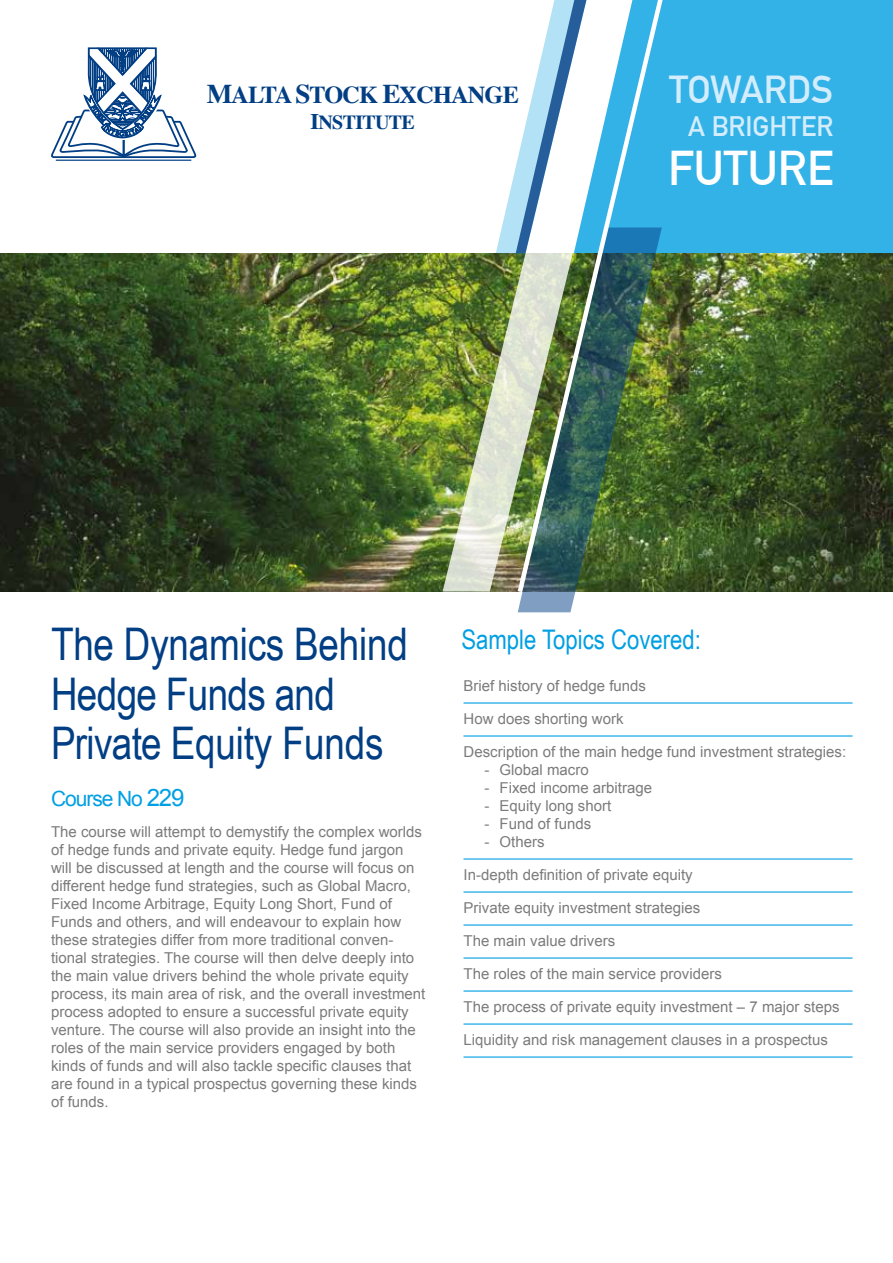
<style>
.page{position:relative;width:893px;height:1263px;background:#fff}
.page>*{position:absolute;margin:0;border:0;box-sizing:border-box;transform-origin:0 0}
.t1{font:700 47.7px "DIN Alternate";color:#fff}
.t2{font:45px/49.5px "Arial Narrow";letter-spacing:-.005em;color:#023e84}
.t3{font:700 38.25px "DIN Alternate";letter-spacing:-.01em;color:#d4edfc}
.t4{font:700 27.6px "DIN Alternate";color:#d4edfc}
.t5{font:27px "Arial Narrow";color:#009fe3}
.t6{font:700 24.3px "Times";letter-spacing:-.035em;color:#023e84}
.t7{font:21px "Arial";letter-spacing:-.05em;color:#009fe3}
.t8{font:700 20.1px "Times";letter-spacing:-.035em;color:#023e84}
.t9{font:15px/18px "Arial";color:#7c7b7b}
.s1{font-size:27.15px}
.s2{font-size:22.35px}
.s3{font-size:24px}
</style>
<div class="page">
<hr style="left:56px;top:160px;width:135px;height:1px;background:#023e84">
<img style="left:0;top:253px;width:893px;height:338px">
<img style="left:436px;top:253px;width:70px;height:339px">
<div style="left:671px;top:0;width:222px;height:253px;background:#33b2e8"></div>
<svg style="left:487px;top:175px;width:27px;height:79px"></svg>
<img style="left:506px;top:227px;width:68px;height:385px">
<img style="left:514px;top:0;width:157px;height:597px">
<svg style="left:51px;top:48px;width:146px;height:111px"></svg>
<hr style="left:463px;top:702px;width:389px;height:1px;background:#009fe3">
<hr style="left:463px;top:735px;width:389px;height:1px;background:#009fe3">
<hr style="left:463px;top:858px;width:389px;height:1px;background:#009fe3">
<hr style="left:463px;top:891px;width:389px;height:1px;background:#009fe3">
<hr style="left:463px;top:924px;width:389px;height:1px;background:#009fe3">
<hr style="left:463px;top:957px;width:389px;height:1px;background:#009fe3">
<hr style="left:463px;top:990px;width:389px;height:1px;background:#009fe3">
<hr style="left:463px;top:1023px;width:389px;height:1px;background:#009fe3">
<hr style="left:463px;top:1056px;width:389px;height:1px;background:#009fe3">
<h3 class="t6" style="left:207px;top:71px;width:314px"><span class="s1">M</span>ALTA <span class="s1">S</span>TOCK <span class="s1">E</span>XCHANGE</h3>
<h3 class="t3" style="left:669px;top:60px;width:165px">TOWARDS</h3>
<h3 class="t4" style="left:688px;top:105px;width:146px">A BRIGHTER</h3>
<h1 class="t1" style="left:668px;top:132px;width:167px">FUTURE</h1>
<h3 class="t8" style="left:311px;top:103px;width:106px"><span class="s2">I</span>NSTITUTE</h3>
<h2 class="t2" style="left:51px;top:619px;width:358px">The Dynamics Behind<br>Hedge Funds and<br>Private Equity Funds</h2>
<h3 class="t7" style="left:51px;top:784px;width:135px">Course No <span class="s3">229</span></h3>
<p class="t9" style="left:51px;top:823px;width:376px">The course will attempt to demystify the complex worlds of hedge funds and private equity. Hedge fund jargon will be discussed at length and the course will focus on different hedge fund strategies, such as Global Macro, Fixed Income Arbitrage, Equity Long Short, Fund of Funds and others, and will endeavour to explain how these strategies differ from more traditional conven&shy;tional strategies. The course will then delve deeply into the main value drivers behind the whole private equity process, its main area of risk, and the overall investment process adopted to ensure a successful private equity venture. The course will also provide an insight into the roles of the main service providers engaged by both kinds of funds and will also tackle specific clauses that are found in a typical prospectus governing these kinds of funds.</p>
<h3 class="t5" style="left:461px;top:624px;width:241px">Sample Topics Covered:</h3>
<p class="t9" style="left:463px;top:677px;width:184px">Brief history of hedge funds</p>
<p class="t9" style="left:463px;top:710px;width:162px">How does shorting work</p>
<p class="t9" style="left:463px;top:743px;width:384px">Description of the main hedge fund investment strategies:</p>
<p class="t9" style="left:484px;top:761px;width:106px">- Global macro</p>
<p class="t9" style="left:484px;top:779px;width:169px">- Fixed income arbitrage</p>
<p class="t9" style="left:484px;top:797px;width:128px">- Equity long short</p>
<p class="t9" style="left:484px;top:815px;width:108px">- Fund of funds</p>
<p class="t9" style="left:484px;top:833px;width:62px">- Others</p>
<p class="t9" style="left:463px;top:866px;width:231px">In-depth definition of private equity</p>
<p class="t9" style="left:463px;top:899px;width:238px">Private equity investment strategies</p>
<p class="t9" style="left:463px;top:932px;width:153px">The main value drivers</p>
<p class="t9" style="left:463px;top:965px;width:260px">The roles of the main service providers</p>
<p class="t9" style="left:463px;top:998px;width:377px">The process of private equity investment – 7 major steps</p>
<p class="t9" style="left:463px;top:1031px;width:366px">Liquidity and risk management clauses in a prospectus</p>
</div>
